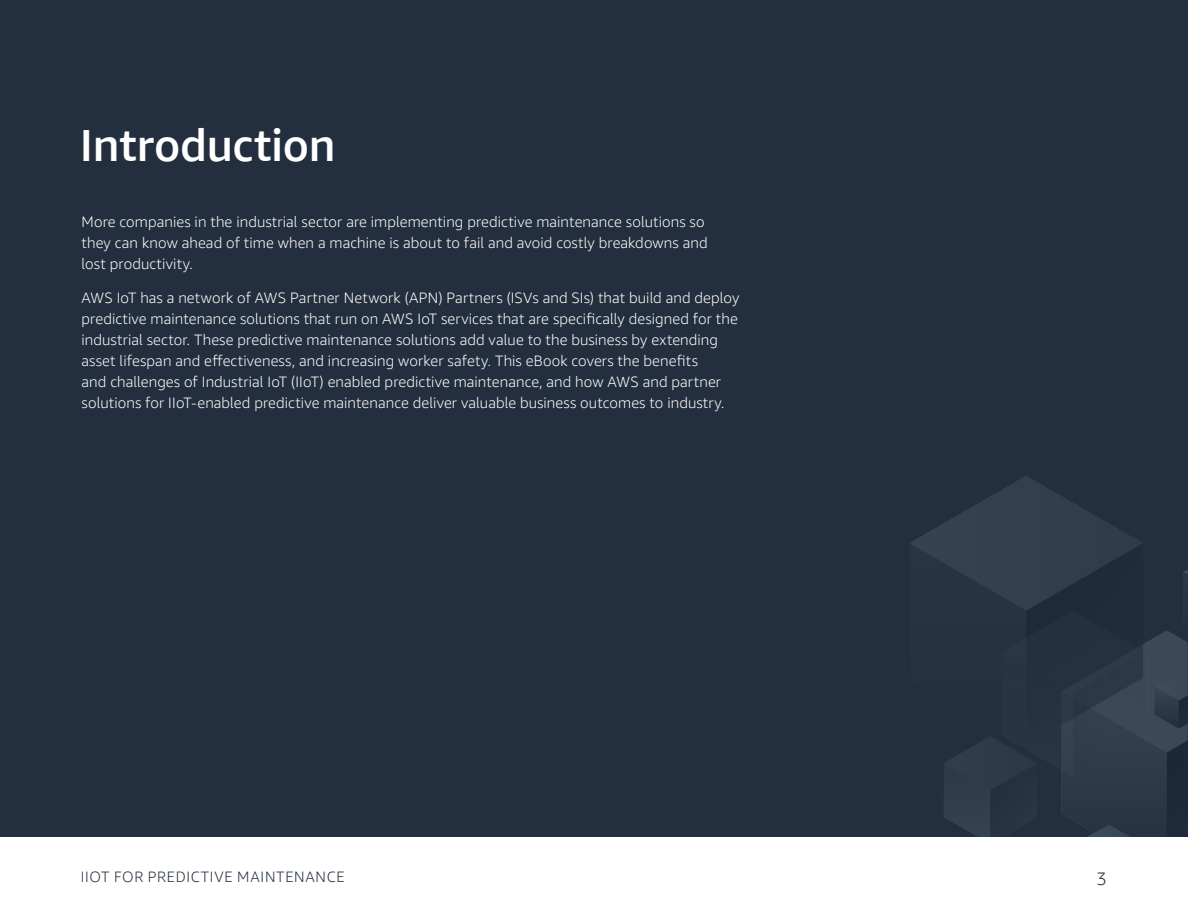
<style>
.page{position:relative;width:1188px;height:918px;background:#fff}
.page>*{position:absolute;margin:0;border:0;box-sizing:border-box;transform-origin:0 0}
.t1{font:500 45px "Amazon Ember";letter-spacing:-.01em;color:#fff}
.t2{font:300 18px "Amazon Ember";color:#232f3e}
.t3{font:300 15px/21px "Amazon Ember";letter-spacing:.005em;color:#fff}
.t4{font:300 15px "Amazon Ember";letter-spacing:.05em;color:#232f3e}
</style>
<div class="page">
<div style="left:0;top:0;width:1188px;height:837px;background:#232f3e"></div>
<img style="left:910px;top:476px;width:278px;height:361px">
<h1 class="t1" style="left:80px;top:117px;width:257px">Introduction</h1>
<p class="t3" style="left:82px;top:211px;width:628px">More companies in the industrial sector are implementing predictive maintenance solutions so they can know ahead of time when a machine is about to fail and avoid costly breakdowns and lost productivity.</p>
<p class="t3" style="left:82px;top:288px;width:659px">AWS IoT has a network of AWS Partner Network (APN) Partners (ISVs and SIs) that build and deploy predictive maintenance solutions that run on AWS IoT services that are specifically designed for the industrial sector. These predictive maintenance solutions add value to the business by extending asset lifespan and effectiveness, and increasing worker safety. This eBook covers the benefits<br>and challenges of Industrial IoT (IIoT) enabled predictive maintenance, and how AWS and partner solutions for IIoT-enabled predictive maintenance deliver valuable business outcomes to industry.</p>
<p class="t4" style="left:81px;top:868px;width:265px">IIOT FOR PREDICTIVE MAINTENANCE</p>
<p class="t2" style="left:1096px;top:867px;width:12px">3</p>
</div>
